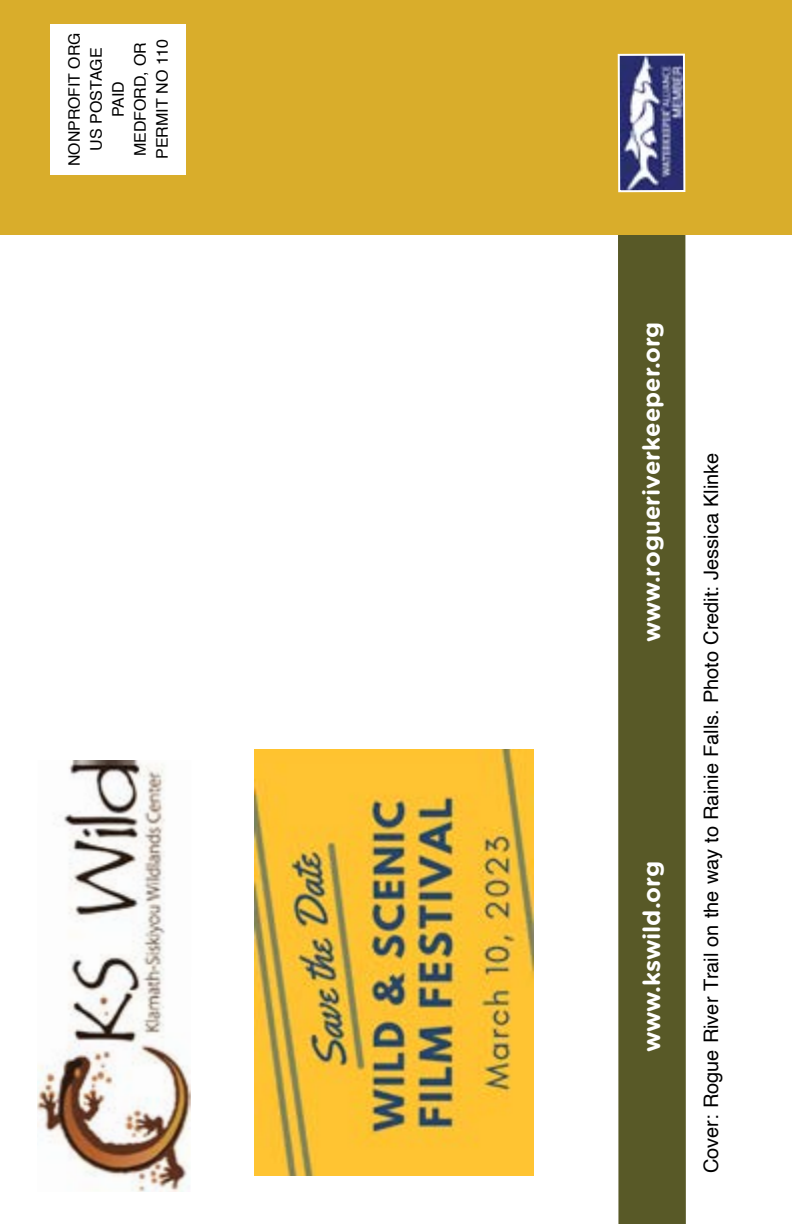
<style>
.page{position:relative;width:792px;height:1224px;background:#fff}
.page>*{position:absolute;margin:0;border:0;box-sizing:border-box;transform-origin:0 0}
.t1{font:700 24px "Gotham Rounded";color:#fff}
.t2{font:20px "Helvetica";color:#000}
.t3{font:16px/22px "Helvetica";color:#000;text-align:center}
.t4{font:15.8px "Helvetica";color:#000}
</style>
<div class="page">
<div style="left:618px;top:235px;width:68px;height:989px;background:#585927"></div>
<div style="left:0;top:0;width:792px;height:235px;background:#d9ad2b"></div>
<div style="left:50px;top:24px;width:136px;height:150px;background:#fff"></div>
<img style="left:37px;top:760px;width:154px;height:432px">
<img style="left:621px;top:57px;width:61px;height:132px">
<div style="left:618px;top:54px;width:67px;height:138px;border:2px solid #fff"></div>
<img style="left:254px;top:750px;width:279px;height:426px">
<p class="t4" style="left:62px;top:166px;width:135px;rotate:-90deg">NONPROFIT ORG</p>
<p class="t3" style="left:86px;top:159px;width:121px;rotate:-90deg">US POSTAGE<br>PAID<br>MEDFORD, OR<br>PERMIT NO 110</p>
<p class="t1" style="left:634px;top:642px;width:322px;rotate:-90deg">www.rogueriverkeeper.org</p>
<p class="t1" style="left:634px;top:1052px;width:193px;rotate:-90deg">www.kswild.org</p>
<p class="t2" style="left:696px;top:1173px;width:722px;rotate:-90deg">Cover: Rogue River Trail on the way to Rainie Falls. Photo Credit: Jessica Klinke</p>
</div>
